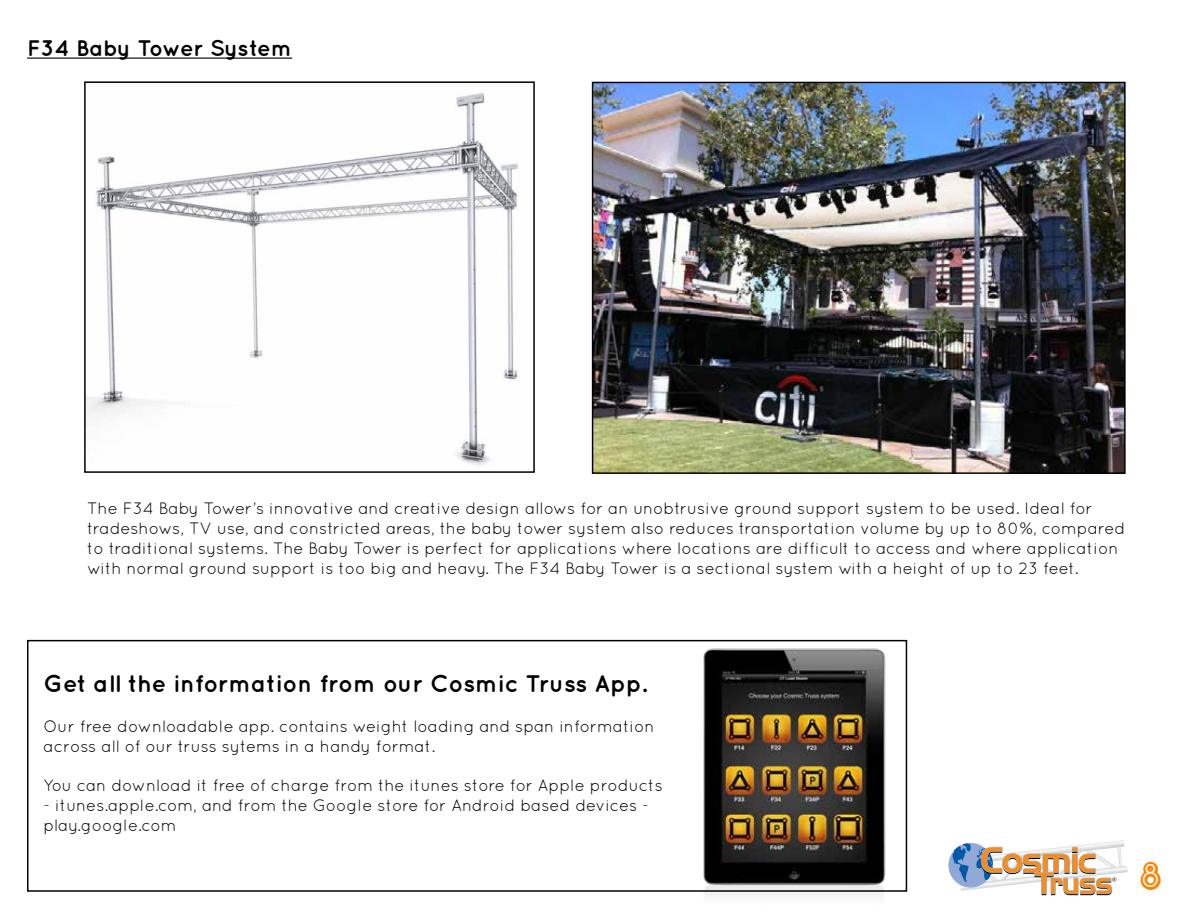
<style>
.page{position:relative;width:1188px;height:918px;background:#fff}
.page>*{position:absolute;margin:0;border:0;box-sizing:border-box;transform-origin:0 0}
.t1{font:33px "Quicksand";color:#fff}
.t2{font:700 24px "Quicksand";color:#000}
.t3{font:700 22.5px "Quicksand";letter-spacing:-.02em;color:#000}
.t4{font:16.5px/19.8px "Quicksand";color:#000101}
.t5{font:16.5px/19.8px "Quicksand";color:#000}
</style>
<div class="page">
<img style="left:1102px;top:840px;width:22px;height:25px">
<img style="left:1116px;top:866px;width:12px;height:15px">
<svg style="left:948px;top:843px;width:45px;height:45px"></svg>
<svg style="left:952px;top:843px;width:164px;height:52px"></svg>
<svg style="left:1140px;top:861px;width:21px;height:29px"></svg>
<img style="left:87px;top:93px;width:431px;height:373px">
<div style="left:84px;top:81px;width:451px;height:392px;border:2px solid #000"></div>
<hr style="left:27px;top:58px;width:265px;height:1px;background:#000">
<img style="left:688px;top:639px;width:214px;height:257px">
<div style="left:27px;top:640px;width:880px;height:252px;border:2px solid #070204"></div>
<img style="left:594px;top:84px;width:530px;height:388px">
<h3 class="t3" style="left:27px;top:34px;width:267px">F34 Baby Tower System</h3>
<p class="t4" style="left:87px;top:499px;width:1040px">The F34 Baby Tower’s innovative and creative design allows for an unobtrusive ground support system to be used. Ideal for tradeshows, TV use, and constricted areas, the baby tower system also reduces transportation volume by up to 80%, compared to traditional systems. The Baby Tower is perfect for applications where locations are difficult to access and where application with normal ground support is too big and heavy. The F34 Baby Tower is a sectional system with a height of up to 23 feet.</p>
<h2 class="t2" style="left:44px;top:669px;width:605px">Get all the information from our Cosmic Truss App.</h2>
<p class="t5" style="left:44px;top:716px;width:613px">Our free downloadable app. contains weight loading and span information across all of our truss sytems in a handy format.</p>
<p class="t5" style="left:44px;top:775px;width:621px">You can download it free of charge from the itunes store for Apple products</p>
<p class="t5" style="left:44px;top:795px;width:607px">- itunes.apple.com, and from the Google store for Android based devices - play.google.com</p>
<h1 class="t1" style="left:1141px;top:857px;width:22px">8</h1>
</div>
